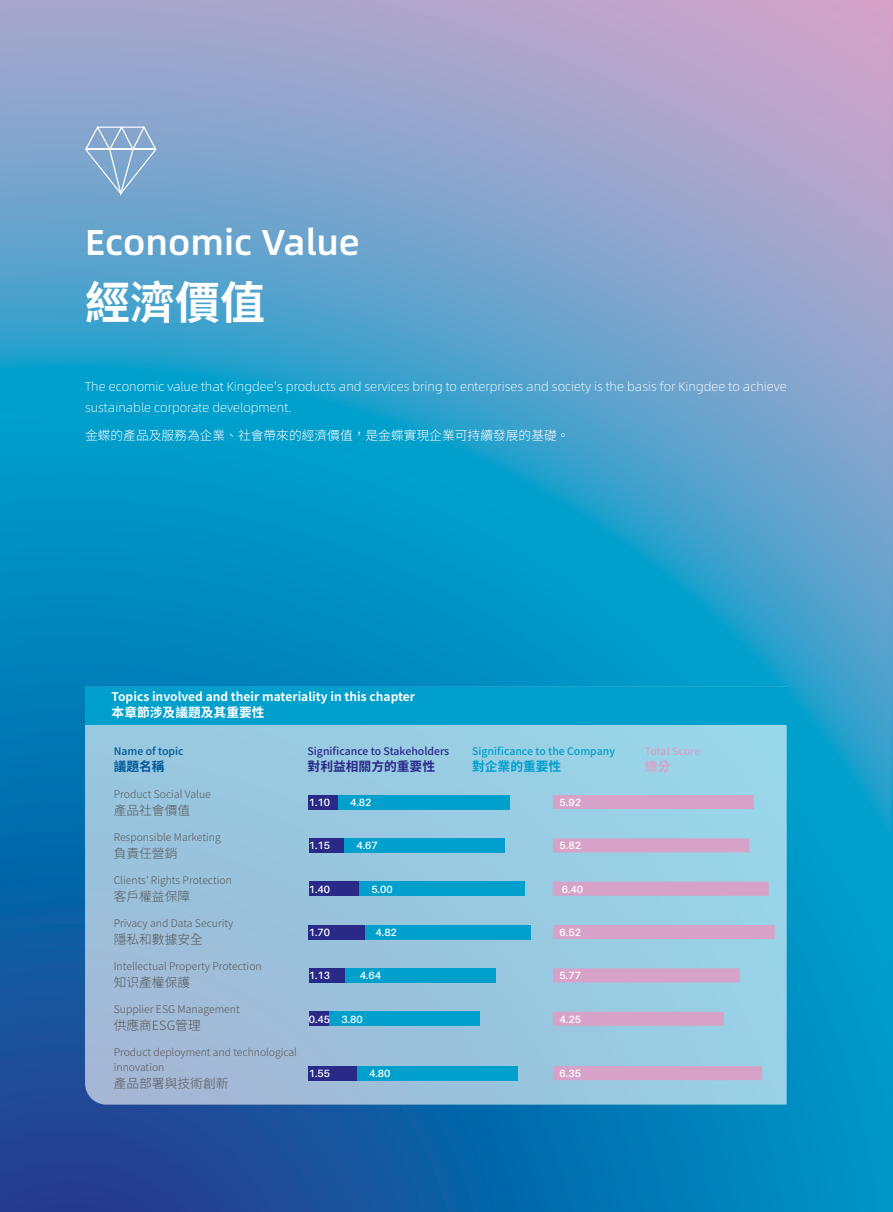
<style>
.page{position:relative;width:893px;height:1212px;background:#fff}
.page>*{position:absolute;margin:0;border:0;box-sizing:border-box;transform-origin:0 0}
.t1{font:700 45px "Source Han Sans TWHK";color:#fff}
.t2{font:36px "Alibaba Pu Hui Ti M";color:#fff}
.t3{font:12.75px/21px "Alibaba Pu Hui Ti L";color:#fff}
.t4{font:300 12.75px "Source Han Sans TWHK";color:#595757}
.t5{font:300 12.75px "Source Han Sans TWHK";color:#fff}
.t6{font:700 12.75px "Source Han Sans TWHK";color:#fff}
.t7{font:700 12.75px "Source Han Sans TWHK";color:#292988}
.t8{font:700 12.75px "Source Han Sans TWHK";color:#009fcc}
.t9{font:700 12.75px "Source Han Sans TWHK";color:#00589b}
.t10{font:700 12.75px "Source Han Sans TWHK";color:#d6a2c8}
.t11{font:700 12px "Source Han Sans TWHK";color:#fff}
.t12{font:300 10.5px/15px "Source Han Sans TWHK";color:#595757}
.t13{font:600 10.5px "Aileron";color:#fff}
.t14{font:500 10.5px "Source Han Sans TWHK";color:#292988}
.t15{font:500 10.5px "Source Han Sans TWHK";color:#009fcc}
.t16{font:500 10.5px "Source Han Sans TWHK";color:#00589b}
.t17{font:500 10.5px "Source Han Sans TWHK";letter-spacing:-.015em;color:#d6a2c8}
.s1{font-family:"Source Han Sans CN"}
</style>
<div class="page">
<img style="left:0;top:0;width:893px;height:1212px">
<svg style="left:85px;top:725px;width:702px;height:379px;background:#99c6df"></svg>
<div style="left:85px;top:687px;width:702px;height:38px;background:#009fcc"></div>
<div style="left:309px;top:795px;width:29px;height:14px;background:#292988"></div>
<div style="left:338px;top:795px;width:172px;height:14px;background:#009fcc"></div>
<div style="left:553px;top:795px;width:201px;height:14px;background:#d6a2c8"></div>
<div style="left:309px;top:838px;width:35px;height:14px;background:#292988"></div>
<div style="left:344px;top:838px;width:161px;height:14px;background:#009fcc"></div>
<svg style="left:553px;top:838px;width:196px;height:14px;background:#d4a3c8"></svg>
<div style="left:309px;top:882px;width:50px;height:14px;background:#292988"></div>
<div style="left:359px;top:882px;width:165px;height:14px;background:#009fcc"></div>
<svg style="left:553px;top:882px;width:216px;height:14px;background:#d4a2c8"></svg>
<div style="left:309px;top:925px;width:56px;height:14px;background:#292988"></div>
<div style="left:365px;top:925px;width:166px;height:14px;background:#009fcc"></div>
<div style="left:553px;top:925px;width:222px;height:14px;background:#d6a2c8"></div>
<div style="left:309px;top:968px;width:36px;height:14px;background:#292988"></div>
<div style="left:345px;top:968px;width:151px;height:14px;background:#009fcc"></div>
<svg style="left:553px;top:968px;width:187px;height:14px;background:#d4a3c8"></svg>
<div style="left:309px;top:1012px;width:21px;height:14px;background:#292988"></div>
<div style="left:330px;top:1012px;width:150px;height:14px;background:#009fcc"></div>
<svg style="left:553px;top:1012px;width:171px;height:14px;background:#d5a2c8"></svg>
<div style="left:309px;top:1066px;width:48px;height:14px;background:#292988"></div>
<div style="left:357px;top:1066px;width:161px;height:14px;background:#009fcc"></div>
<div style="left:553px;top:1066px;width:209px;height:14px;background:#d6a2c8"></div>
<svg style="left:85px;top:126px;width:71px;height:70px;background:#8cafd3"></svg>
<h2 class="t2" style="left:85px;top:214px;width:276px">Economic Value</h2>
<h1 class="t1" style="left:85px;top:277px;width:181px">經濟價值</h1>
<p class="t3" style="left:85px;top:375px;width:703px">The economic value that Kingdee's products and services bring to enterprises and society is the basis for Kingdee to achieve sustainable corporate development.</p>
<p class="t5" style="left:85px;top:428px;width:486px">金蝶的產品及服務為企業、社會帶來的經濟價值，是金蝶實現企業可持續發展的基礎。</p>
<p class="t11" style="left:112px;top:689px;width:305px">Topics involved and their materiality in this chapter</p>
<p class="t6" style="left:112px;top:705px;width:154px">本章節涉及議題及其重要性</p>
<p class="t16" style="left:114px;top:745px;width:71px">Name of topic</p>
<p class="t9" style="left:114px;top:759px;width:52px">議題名稱</p>
<p class="t12" style="left:114px;top:787px;width:99px">Product Social Value</p>
<p class="t4" style="left:114px;top:803px;width:78px">產品社會價值</p>
<p class="t12" style="left:114px;top:830px;width:108px">Responsible Marketing</p>
<p class="t4" style="left:114px;top:846px;width:65px">負責任營銷</p>
<p class="t12" style="left:114px;top:873px;width:120px">Clients' Rights Protection</p>
<p class="t4" style="left:114px;top:889px;width:78px">客戶權益保障</p>
<p class="t12" style="left:114px;top:916px;width:121px">Privacy and Data Security</p>
<p class="t4" style="left:114px;top:932px;width:91px">隱私和數據安全</p>
<p class="t12" style="left:114px;top:959px;width:150px">Intellectual Property Protection</p>
<p class="t4" style="left:114px;top:975px;width:78px">知<span class="s1">识</span>產權保護</p>
<p class="t12" style="left:114px;top:1002px;width:127px">Supplier ESG Management</p>
<p class="t4" style="left:114px;top:1018px;width:89px">供應商ESG管理</p>
<p class="t12" style="left:114px;top:1045px;width:185px">Product deployment and technological innovation</p>
<p class="t4" style="left:114px;top:1076px;width:116px">產品部署與技術創新</p>
<p class="t14" style="left:308px;top:745px;width:143px">Significance to Stakeholders</p>
<p class="t7" style="left:308px;top:759px;width:129px">對利益相關方的重要性</p>
<p class="t13" style="left:309px;top:796px;width:23px">1.10</p>
<p class="t13" style="left:350px;top:796px;width:23px">4.82</p>
<p class="t13" style="left:309px;top:840px;width:23px">1.15</p>
<p class="t13" style="left:356px;top:840px;width:23px">4.67</p>
<p class="t13" style="left:309px;top:883px;width:23px">1.40</p>
<p class="t13" style="left:371px;top:883px;width:23px">5.00</p>
<p class="t13" style="left:309px;top:926px;width:23px">1.70</p>
<p class="t13" style="left:376px;top:926px;width:23px">4.82</p>
<p class="t13" style="left:309px;top:970px;width:23px">1.13</p>
<p class="t13" style="left:360px;top:970px;width:23px">4.64</p>
<p class="t13" style="left:309px;top:1013px;width:56px">0.45 3.80</p>
<p class="t13" style="left:309px;top:1068px;width:23px">1.55</p>
<p class="t13" style="left:369px;top:1068px;width:23px">4.80</p>
<p class="t15" style="left:472px;top:745px;width:144px">Significance to the Company</p>
<p class="t8" style="left:472px;top:759px;width:91px">對企業的重要性</p>
<p class="t13" style="left:560px;top:796px;width:23px">5.92</p>
<p class="t13" style="left:560px;top:840px;width:23px">5.82</p>
<p class="t13" style="left:562px;top:883px;width:23px">6.40</p>
<p class="t13" style="left:560px;top:926px;width:23px">6.52</p>
<p class="t13" style="left:560px;top:970px;width:23px">5.77</p>
<p class="t13" style="left:560px;top:1013px;width:23px">4.25</p>
<p class="t13" style="left:560px;top:1068px;width:23px">6.35</p>
<p class="t17" style="left:645px;top:745px;width:57px">Total Score</p>
<p class="t10" style="left:645px;top:759px;width:27px">總分</p>
</div>
